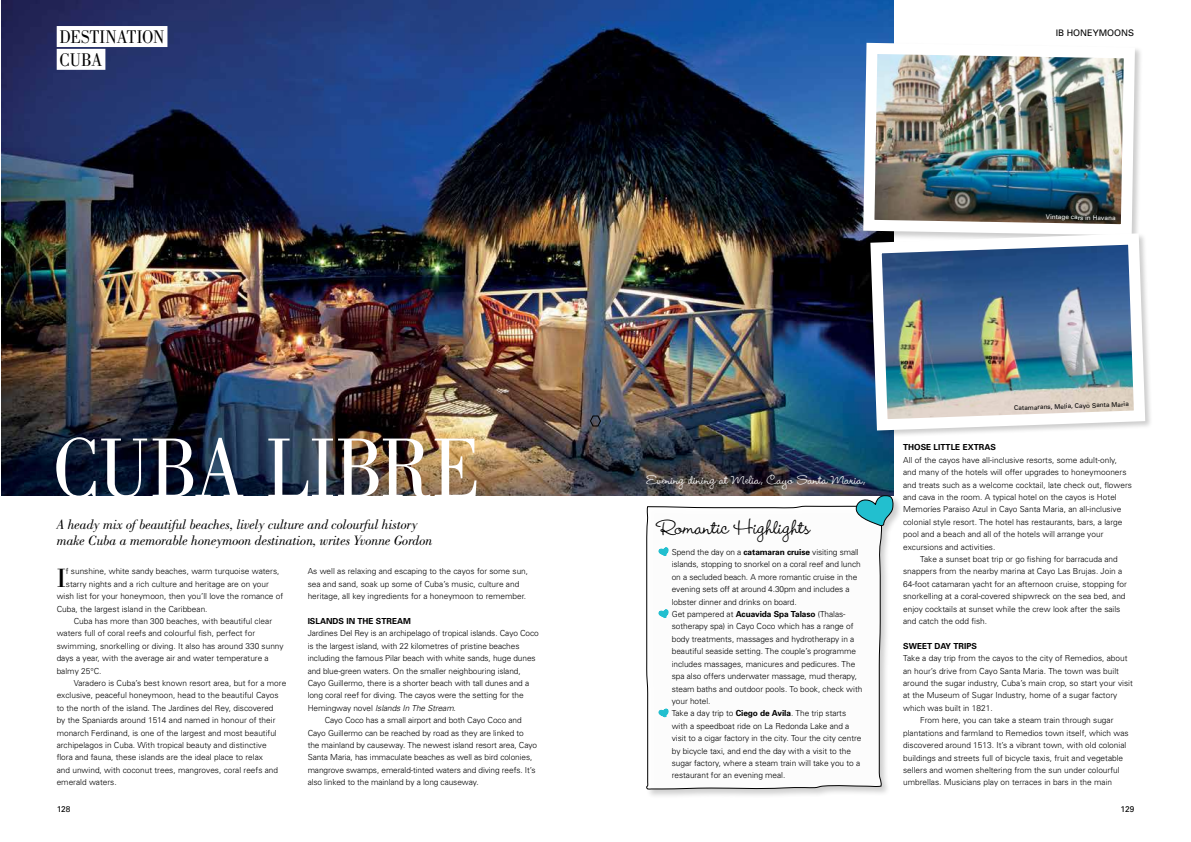
<style>
.page{position:relative;width:1191px;height:842px;background:#fff}
.page>*{position:absolute;margin:0;border:0;box-sizing:border-box;transform-origin:0 0}
.t1{font:87.1px "Bodoni";letter-spacing:-.02em;color:#fff;scale:.9 1}
.t2{font:25.9px "Bodoni BE";color:#000}
.t3{font:500 25px "Wendy LP";color:#000}
.t4{font:19px/22.8px "Bodoni";letter-spacing:-.015em;color:#000;scale:.9 1}
.t5{font:500 16px "Wendy LP";color:#fff}
.t6{font:italic 14px/16.8px "Bodoni";letter-spacing:-.01em;color:#000}
.t7{font:9px "Univers";color:#000}
.t8{font:300 8.3px/12.4px "Univers";color:#000}
.t9{font:700 8.3px "Univers";color:#000}
.t10{font:italic 300 8.3px "Univers";letter-spacing:-.01em;color:#000}
.t11{font:8.3px "Univers";color:#000}
.t12{font:6.4px "Univers";color:#000}
.t13{font:6.4px "Univers";color:#fff}
.s1{font-style:normal}
.s2{font-weight:700}
</style>
<div class="page">
<img style="left:1px;top:0;width:892px;height:495px">
<svg style="left:590px;top:416px;width:11px;height:10px"></svg>
<div style="left:57px;top:26px;width:110px;height:21px;background:#fff"></div>
<div style="left:57px;top:49px;width:48px;height:21px;background:#fff"></div>
<div style="left:645px;top:494px;width:257px;height:304px;background:#000;opacity:.2"></div>
<svg style="left:646px;top:506px;width:236px;height:284px"></svg>
<svg style="left:850px;top:495px;width:44px;height:31px"></svg>
<svg style="left:655px;top:540px;width:15px;height:31px"></svg>
<svg style="left:655px;top:602px;width:15px;height:31px"></svg>
<svg style="left:655px;top:701px;width:15px;height:31px"></svg>
<img style="left:857px;top:37px;width:283px;height:204px">
<div style="left:869px;top:232px;width:284px;height:207px;background:#000;opacity:.2"></div>
<img style="left:864px;top:228px;width:287px;height:208px">
<h3 class="t4" style="left:60px;top:25px;width:118px">DESTINATION<br>CUBA</h3>
<h1 class="t1" style="left:53px;top:420px;width:470px">CUBA LIBRE</h1>
<h3 class="t6" style="left:57px;top:515px;width:377px">A heady mix of beautiful beaches, lively culture and colourful history make Cuba a memorable honeymoon destination, writes Yvonne Gordon</h3>
<h2 class="t2" style="left:57px;top:563px;width:11px">I</h2>
<p class="t8" style="left:66px;top:565px;width:215px">f sunshine, white sandy beaches, warm turquoise waters,</p>
<p class="t8" style="left:66px;top:577px;width:204px">starry nights and a rich culture and heritage are on your</p>
<p class="t8" style="left:57px;top:590px;width:228px">wish list for your honeymoon, then you’ll love the romance of</p>
<p class="t8" style="left:57px;top:602px;width:152px">Cuba, the largest island in the Caribbean.</p>
<p class="t8" style="left:74px;top:615px;width:200px">Cuba has more than 300 beaches, with beautiful clear</p>
<p class="t8" style="left:57px;top:627px;width:200px">waters full of coral reefs and colourful fish, perfect for</p>
<p class="t8" style="left:57px;top:639px;width:228px">swimming, snorkelling or diving. It also has around 330 sunny</p>
<p class="t8" style="left:57px;top:652px;width:213px">days a year, with the average air and water temperature a</p>
<p class="t8" style="left:57px;top:664px;width:46px">balmy 25°C.</p>
<p class="t8" style="left:74px;top:677px;width:214px">Varadero is Cuba’s best known resort area, but for a more</p>
<p class="t8" style="left:57px;top:689px;width:223px">exclusive, peaceful honeymoon, head to the beautiful Cayos</p>
<p class="t8" style="left:57px;top:701px;width:218px">to the north of the island. The Jardines del Rey, discovered</p>
<p class="t8" style="left:57px;top:714px;width:220px">by the Spaniards around 1514 and named in honour of their</p>
<p class="t8" style="left:57px;top:726px;width:222px">monarch Ferdinand, is one of the largest and most beautiful</p>
<p class="t8" style="left:57px;top:739px;width:211px">archipelagos in Cuba. With tropical beauty and distinctive</p>
<p class="t8" style="left:57px;top:751px;width:208px">flora and fauna, these islands are the ideal place to relax</p>
<p class="t8" style="left:57px;top:763px;width:223px">and unwind, with coconut trees, mangroves, coral reefs and</p>
<p class="t8" style="left:57px;top:776px;width:61px">emerald waters.</p>
<p class="t8" style="left:308px;top:565px;width:222px">As well as relaxing and escaping to the cayos for some sun, sea and sand, soak up some of Cuba’s music, culture and heritage, all key ingredients for a honeymoon to remember.</p>
<p class="t9" style="left:308px;top:616px;width:105px">ISLANDS IN THE STREAM</p>
<p class="t8" style="left:308px;top:627px;width:233px">Jardines Del Rey is an archipelago of tropical islands. Cayo Coco</p>
<p class="t8" style="left:308px;top:639px;width:213px">is the largest island, with 22 kilometres of pristine beaches</p>
<p class="t8" style="left:308px;top:652px;width:229px">including the famous Pilar beach with white sands, huge dunes</p>
<p class="t8" style="left:308px;top:664px;width:214px">and blue-green waters. On the smaller neighbouring island,</p>
<p class="t8" style="left:308px;top:677px;width:223px">Cayo Guillermo, there is a shorter beach with tall dunes and a</p>
<p class="t8" style="left:308px;top:689px;width:217px">long coral reef for diving. The cayos were the setting for the</p>
<p class="t10" style="left:308px;top:703px;width:150px"><span class="s1">Hemingway novel</span> Islands In The Stream<span class="s1">.</span></p>
<p class="t8" style="left:325px;top:714px;width:198px">Cayo Coco has a small airport and both Cayo Coco and</p>
<p class="t8" style="left:308px;top:726px;width:218px">Cayo Guillermo can be reached by road as they are linked to</p>
<p class="t8" style="left:308px;top:739px;width:231px">the mainland by causeway. The newest island resort area, Cayo</p>
<p class="t8" style="left:308px;top:751px;width:226px">Santa Maria, has immaculate beaches as well as bird colonies,</p>
<p class="t8" style="left:308px;top:763px;width:229px">mangrove swamps, emerald-tinted waters and diving reefs. It’s</p>
<p class="t8" style="left:308px;top:776px;width:173px">also linked to the mainland by a long causeway.</p>
<p class="t7" style="left:1055px;top:27px;width:80px">IB HONEYMOONS</p>
<p class="t13" style="left:1046px;top:213px;width:71px;rotate:1deg">Vintage cars in Havana</p>
<h3 class="t5" style="left:646px;top:470px;width:220px">Evening dining at Melia, Cayo Santa Maria,</h3>
<h3 class="t3" style="left:658px;top:513px;width:154px">Romantic Highlights</h3>
<p class="t8" style="left:672px;top:546px;width:192px">Spend the day on a <span class="s2">catamaran cruise</span> visiting small islands, stopping to snorkel on a coral reef and lunch on a secluded beach. A more romantic cruise in the evening sets off at around 4.30pm and includes a lobster dinner and drinks on board.<br>Get pampered at <span class="s2">Acuavida Spa Talaso</span> (Thalas&shy;sotherapy spa) in Cayo Coco which has a range of body treatments, massages and hydrotherapy in a beautiful seaside setting. The couple’s programme includes massages, manicures and pedicures. The spa also offers underwater massage, mud therapy, steam baths and outdoor pools. To book, check with your hotel.<br>Take a day trip to <span class="s2">Ciego de Avila</span>. The trip starts with a speedboat ride on La Redonda Lake and a visit to a cigar factory in the city. Tour the city centre by bicycle taxi, and end the day with a visit to the sugar factory, where a steam train will take you to a restaurant for an evening meal.</p>
<p class="t12" style="left:1014px;top:404px;width:116px;rotate:-2deg">Catamarans, Melia, Cayo Santa Maria</p>
<p class="t9" style="left:903px;top:442px;width:36px">Those little</p>
<p class="t9" style="left:962px;top:442px;width:18px">extras</p>
<p class="t8" style="left:903px;top:453px;width:216px">All of the cayos have all-inclusive resorts, some adult-only,</p>
<p class="t8" style="left:903px;top:466px;width:225px">and many of the hotels will offer upgrades to honeymooners</p>
<p class="t8" style="left:903px;top:478px;width:230px">and treats such as a welcome cocktail, late check out, flowers</p>
<p class="t8" style="left:903px;top:491px;width:215px">and cava in the room. A typical hotel on the cayos is Hotel</p>
<p class="t8" style="left:903px;top:503px;width:220px">Memoríes Paraiso Azul in Cayo Santa Maria, an all-inclusive</p>
<p class="t8" style="left:903px;top:515px;width:221px">colonial style resort. The hotel has restaurants, bars, a large</p>
<p class="t8" style="left:903px;top:528px;width:202px">pool and a beach and all of the hotels will arrange your</p>
<p class="t8" style="left:903px;top:540px;width:94px">excursions and activities.</p>
<p class="t8" style="left:920px;top:553px;width:199px">Take a sunset boat trip or go fishing for barracuda and</p>
<p class="t8" style="left:903px;top:565px;width:221px">snappers from the nearby marina at Cayo Las Brujas. Join a</p>
<p class="t8" style="left:903px;top:577px;width:225px">64-foot catamaran yacht for an afternoon cruise, stopping for</p>
<p class="t8" style="left:903px;top:590px;width:224px">snorkelling at a coral-covered shipwreck on the sea bed, and</p>
<p class="t8" style="left:903px;top:602px;width:219px">enjoy cocktails at sunset while the crew look after the sails</p>
<p class="t8" style="left:903px;top:615px;width:85px">and catch the odd fish.</p>
<p class="t9" style="left:903px;top:641px;width:20px">Sweet</p>
<p class="t9" style="left:934px;top:641px;width:43px">day tri ps</p>
<p class="t8" style="left:903px;top:652px;width:226px">Take a day trip from the cayos to the city of Remedios, about</p>
<p class="t8" style="left:903px;top:664px;width:217px">an hour’s drive from Cayo Santa Maria. The town was built</p>
<p class="t8" style="left:903px;top:677px;width:231px">around the sugar industry, Cuba’s main crop, so start your visit</p>
<p class="t8" style="left:903px;top:689px;width:216px">at the Museum of Sugar Industry, home of a sugar factory</p>
<p class="t8" style="left:903px;top:701px;width:91px">which was built in 1821.</p>
<p class="t8" style="left:920px;top:714px;width:195px">From here, you can take a steam train through sugar</p>
<p class="t8" style="left:903px;top:726px;width:227px">plantations and farmland to Remedios town itself, which was</p>
<p class="t8" style="left:903px;top:739px;width:225px">discovered around 1513. It’s a vibrant town, with old colonial</p>
<p class="t8" style="left:903px;top:751px;width:221px">buildings and streets full of bicycle taxis, fruit and vegetable</p>
<p class="t8" style="left:903px;top:763px;width:218px">sellers and women sheltering from the sun under colourful</p>
<p class="t8" style="left:903px;top:776px;width:210px">umbrellas. Musicians play on terraces in bars in the main</p>
<p class="t11" style="left:57px;top:804px;width:15px">128</p>
<p class="t11" style="left:1120px;top:804px;width:15px">129</p>
</div>
